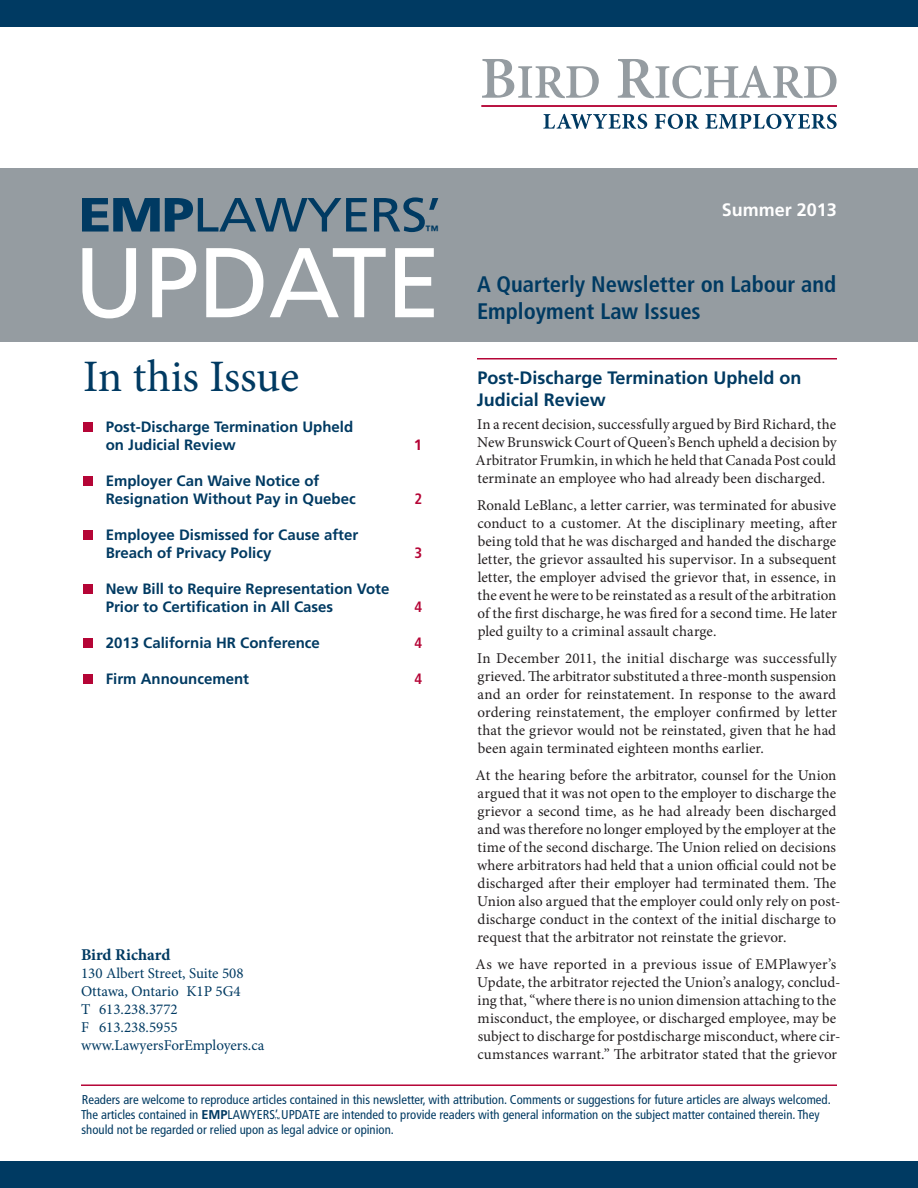
<style>
.page{position:relative;width:918px;height:1188px;background:#fff}
.page>*{position:absolute;margin:0;border:0;box-sizing:border-box;transform-origin:0 0}
.t1{font:99px "Frutiger";letter-spacing:-.01em;color:#fff}
.t2{font:48px "Frutiger";letter-spacing:-.015em;color:#003a62;scale:1.1 1}
.t3{font:45px "Minion Pro";letter-spacing:-.005em;color:#003a62}
.t4{font:700 condensed 22.5px "Frutiger";color:#003a62}
.t5{font:700 18px/22.5px "Frutiger";color:#003a62}
.t6{font:700 18px "Frutiger";color:#fff}
.t7{font:700 16.5px "Minion Pro";color:#003a62}
.t8{font:15px/18px "Minion Pro";letter-spacing:.005em;color:#231f20;text-align:justify}
.t9{font:700 15px/18px "Frutiger";color:#003a62}
.t10{font:15px/18px "Minion Pro";color:#003a62}
.t11{font:700 condensed 15px "Frutiger";color:#b50536}
.t12{font:700 15px "Frutiger";color:#b50536}
.t13{font:700 13.5px "Frutiger";color:#003a62}
.t14{font:condensed 12.75px/15px "Frutiger";color:#003a62}
.s1{font-weight:900}
.s2{font-weight:700;font-stretch:normal}
</style>
<div class="page">
<div style="left:0;top:169px;width:918px;height:173px;background:#959ca1"></div>
<hr style="left:81px;top:1084px;width:756px;height:2px;background:#b50536">
<hr style="left:477px;top:358px;width:360px;height:2px;background:#b50536">
<svg style="left:482px;top:59px;width:117px;height:39px"></svg>
<svg style="left:618px;top:59px;width:219px;height:39px"></svg>
<svg style="left:543px;top:114px;width:104px;height:15px"></svg>
<svg style="left:655px;top:114px;width:44px;height:15px"></svg>
<svg style="left:705px;top:114px;width:132px;height:15px"></svg>
<hr style="left:481px;top:105px;width:356px;height:2px;background:#b50536">
<div style="left:0;top:0;width:918px;height:27px;background:#003a62"></div>
<div style="left:0;top:1161px;width:918px;height:27px;background:#003a62"></div>
<div style="left:83px;top:422px;width:10px;height:10px;background:#b50536"></div>
<div style="left:83px;top:476px;width:10px;height:10px;background:#b50536"></div>
<div style="left:83px;top:530px;width:10px;height:10px;background:#b50536"></div>
<div style="left:83px;top:584px;width:10px;height:10px;background:#b50536"></div>
<div style="left:83px;top:638px;width:10px;height:10px;background:#b50536"></div>
<div style="left:83px;top:674px;width:10px;height:10px;background:#b50536"></div>
<h2 class="t2" style="left:79px;top:187px;width:331px"><span class="s1">EMP</span>LAWYERS’</h2>
<p class="t13" style="left:425px;top:223px;width:15px">™</p>
<h1 class="t1" style="left:74px;top:225px;width:369px">UPDATE</h1>
<h3 class="t3" style="left:83px;top:347px;width:218px">In this Issue</h3>
<p class="t9" style="left:106px;top:418px;width:249px">Post-Discharge Termination Upheld on Judicial Review</p>
<p class="t9" style="left:106px;top:472px;width:252px">Employer Can Waive Notice of<br>Resignation Without Pay in Quebec</p>
<p class="t9" style="left:106px;top:526px;width:254px">Employee Dismissed for Cause after<br>Breach of Privacy Policy</p>
<p class="t9" style="left:106px;top:580px;width:285px">New Bill to Require Representation Vote<br>Prior to Certification in All Cases</p>
<p class="t12" style="left:414px;top:436px;width:10px">1</p>
<p class="t11" style="left:414px;top:490px;width:9px">2</p>
<p class="t11" style="left:414px;top:544px;width:9px">3</p>
<p class="t11" style="left:414px;top:598px;width:9px">4</p>
<p class="t9" style="left:106px;top:634px;width:216px">2013 California HR Conference</p>
<p class="t11" style="left:414px;top:634px;width:9px">4</p>
<p class="t9" style="left:106px;top:670px;width:145px">Firm Announcement</p>
<p class="t11" style="left:414px;top:670px;width:9px">4</p>
<p class="t7" style="left:81px;top:944px;width:91px">Bird Richard</p>
<p class="t10" style="left:81px;top:965px;width:185px">130 Albert Street, Suite 508<br>Ottawa, Ontario K1P 5G4<br>T 613.238.3772<br>F 613.238.5955 www.LawyersForEmployers.ca</p>
<p class="t6" style="left:722px;top:199px;width:117px">Summer 2013</p>
<h3 class="t4" style="left:477px;top:271px;width:361px">A Quarterly Newsletter on Labour and</h3>
<h3 class="t4" style="left:477px;top:298px;width:225px">Employment Law Issues</h3>
<p class="t5" style="left:477px;top:366px;width:326px">Post-Discharge Termination Upheld on<br>Judicial Review</p>
<p class="t8" style="left:476px;top:415px;width:363px">In a recent decision, successfully argued by Bird Richard, the New Brunswick Court of Queen’s Bench upheld a decision by Arbitrator Frumkin, in which he held that Canada Post could terminate an employee who had already been discharged.</p>
<p class="t8" style="left:477px;top:496px;width:361px">Ronald LeBlanc, a letter carrier, was terminated for abusive conduct to a customer. At the disciplinary meeting, after being told that he was discharged and handed the discharge letter, the grievor assaulted his supervisor. In a subsequent letter, the employer advised the grievor that, in essence, in the event he were to be reinstated as a result of the arbitration of the first discharge, he was fired for a second time. He later pled guilty to a criminal assault charge.</p>
<p class="t8" style="left:477px;top:649px;width:361px">In December 2011, the initial discharge was successfully grieved. The arbitrator substituted a three-month suspension and an order for reinstatement. In response to the award ordering reinstatement, the employer confirmed by letter that the grievor would not be reinstated, given that he had been again terminated eighteen months earlier.</p>
<p class="t8" style="left:476px;top:766px;width:366px;text-align:left">At the hearing before the arbitrator, counsel for the Union argued that it was not open to the employer to discharge the grievor a second time, as he had already been discharged and was therefore no longer employed by the employer at the time of the second discharge. The Union relied on decisions where arbitrators had held that a union official could not be discharged after their employer had terminated them. The Union also argued that the employer could only rely on post&shy;discharge conduct in the context of the initial discharge to request that the arbitrator not reinstate the grievor.</p>
<p class="t8" style="left:476px;top:955px;width:366px;text-align:left">As we have reported in a previous issue of EMPlawyer’s Update, the arbitrator rejected the Union’s analogy, conclud&shy;ing that, “where there is no union dimension attaching to the misconduct, the employee, or discharged employee, may be subject to discharge for postdischarge misconduct, where cir&shy;cumstances warrant.” The arbitrator stated that the grievor</p>
<p class="t14" style="left:81px;top:1092px;width:751px">Readers are welcome to reproduce articles contained in this newsletter, with attribution. Comments or suggestions for future articles are always welcomed.<br>The articles contained in <span class="s2">EMP</span>LAWYERS’ UPDATE are intended to provide readers with general information on the subject matter contained therein. They should not be regarded or relied upon as legal advice or opinion.</p>
</div>
